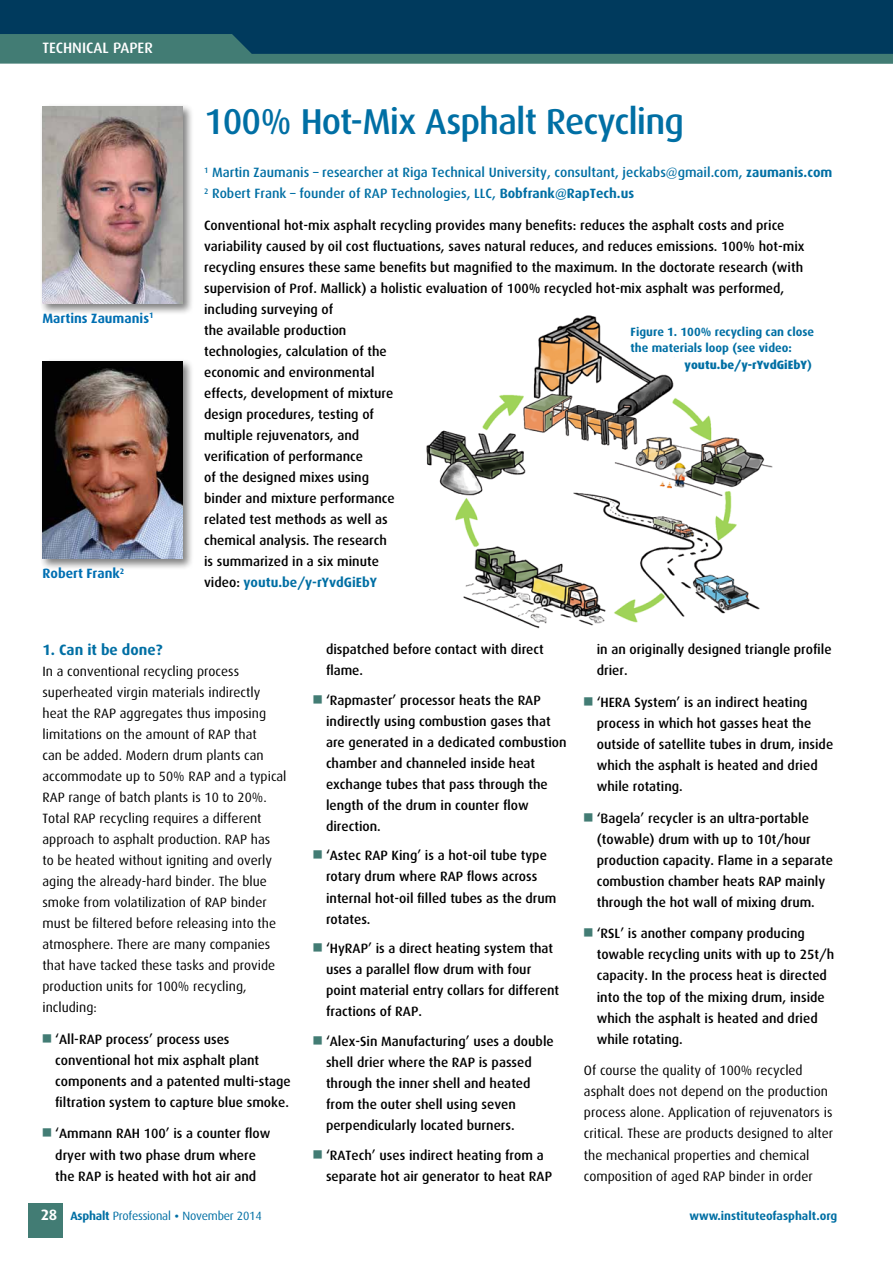
<style>
.page{position:relative;width:893px;height:1263px;background:#fff}
.page>*{position:absolute;margin:0;border:0;box-sizing:border-box;transform-origin:0 0}
.t1{font:500 36px "Dax";letter-spacing:-.025em;color:#006fa4}
.t2{font:500 15px "Dax";color:#fff}
.Copy{font:700 15px "Dax";color:#006fa4}
.Copy-2{font:500 13.5px/21px "Dax";color:#000}
.Copy-3{font:13.5px/21px "Dax";color:#000}
.Copy-4{font:500 13.5px/21px "Dax";color:#006fa4}
.t3{font:700 13.5px "Dax";color:#006fb2}
.Copy-5{font:700 12px "Dax";color:#006fa4}
.t4{font:12px "Dax";letter-spacing:-.02em;color:#006fa4}
.Copy-6{font:800 12px "Dax";color:#006fa4}
.s1{font-weight:700}
.s2{font-weight:700;color:#006fa4}
.s3{font-family:"Universal Newswith Comm Pi";font-weight:400;font-size:16.5px;color:#427c74}
.s4{font-weight:700;font-size:15px;color:#fff}
.s5{font-size:16.5px}
</style>
<div class="page">
<div style="left:29px;top:1203px;width:34px;height:34px;background:#427c74"></div>
<div style="left:0;top:0;width:893px;height:60px;background:#003a5d"></div>
<svg style="left:0;top:34px;width:893px;height:30px"></svg>
<div style="left:40px;top:103px;width:155px;height:213px;background:#000;opacity:.5"></div>
<img style="left:43px;top:106px;width:140px;height:198px">
<div style="left:40px;top:359px;width:155px;height:212px;background:#000;opacity:.5"></div>
<img style="left:43px;top:361px;width:140px;height:198px">
<img style="left:426px;top:315px;width:347px;height:313px">
<p class="t2" style="left:43px;top:40px;width:112px">TECHNICAL PAPER</p>
<p class="t3" style="left:43px;top:311px;width:113px">Martins Zaumanis<sup>1</sup></p>
<p class="t3" style="left:43px;top:566px;width:83px">Robert Frank<sup>2</sup></p>
<p class="t1" style="left:204px;top:101px;width:481px">100% Hot-Mix Asphalt Recycling</p>
<p class="Copy-4" style="left:204px;top:162px;width:630px"><sup>1</sup> Martin Zaumanis – researcher at Riga Technical University, consultant, jeckabs@gmail.com, <span class="s1">zaumanis.com<br></span><sup>2</sup> Robert Frank – founder of RAP Technologies, LLC, <span class="s1">Bobfrank@RapTech.us</span></p>
<p class="Copy-2" style="left:204px;top:215px;width:602px">Conventional hot-mix asphalt recycling provides many benefits: reduces the asphalt costs and price variability caused by oil cost fluctuations, saves natural reduces, and reduces emissions. 100% hot-mix recycling ensures these same benefits but magnified to the maximum. In the doctorate research (with supervision of Prof. Mallick) a holistic evaluation of 100% recycled hot-mix asphalt was performed, including surveying of<br>the available production<br>technologies, calculation of the<br>economic and environmental<br>effects, development of mixture<br>design procedures, testing of<br>multiple rejuvenators, and<br>verification of performance<br>of the designed mixes using<br>binder and mixture performance<br>related test methods as well as<br>chemical analysis. The research<br>is summarized in a six minute<br>video: <span class="s2">youtu.be/y-rYvdGiEbY</span></p>
<p class="Copy-5" style="left:631px;top:325px;width:185px">Figure 1. 100% recycling can close</p>
<p class="Copy-5" style="left:631px;top:341px;width:163px">the materials loop (see video:</p>
<p class="Copy-6" style="left:685px;top:358px;width:129px">youtu.be/y-rYvdGiEbY<span class="s1">)</span></p>
<p class="Copy" style="left:43px;top:641px;width:121px">1. Can it be done?</p>
<p class="Copy-3" style="left:43px;top:661px;width:246px">In a conventional recycling process superheated virgin materials indirectly heat the RAP aggregates thus imposing limitations on the amount of RAP that<br>can be added. Modern drum plants can accommodate up to 50% RAP and a typical RAP range of batch plants is 10 to 20%.<br>Total RAP recycling requires a different approach to asphalt production. RAP has<br>to be heated without igniting and overly aging the already-hard binder. The blue smoke from volatilization of RAP binder must be filtered before releasing into the atmosphere. There are many companies that have tacked these tasks and provide production units for 100% recycling, including:</p>
<p class="Copy-2" style="left:55px;top:1029px;width:237px;text-indent:-13px"><span class="s3">n</span> ‘All-RAP process’ process uses conventional hot mix asphalt plant components and a patented multi-stage filtration system to capture blue smoke.</p>
<p class="Copy-2" style="left:43px;top:1123px;width:229px;text-align:center"><span class="s3">n</span> ‘Ammann RAH 100’ is a counter flow dryer with two phase drum where<br>the RAP is heated with hot air and</p>
<p class="Copy-2" style="left:326px;top:639px;width:219px">dispatched before contact with direct flame.</p>
<p class="Copy-2" style="left:326px;top:689px;width:242px;text-indent:-13px"><span class="s3">n</span> ‘Rapmaster’ processor heats the RAP indirectly using combustion gases that are generated in a dedicated combustion chamber and channeled inside heat exchange tubes that pass through the length of the drum in counter flow direction.</p>
<p class="Copy-2" style="left:326px;top:845px;width:232px;text-indent:-13px"><span class="s3">n</span> ‘Astec RAP King’ is a hot-oil tube type rotary drum where RAP flows across internal hot-oil filled tubes as the drum rotates.</p>
<p class="Copy-2" style="left:326px;top:938px;width:235px;text-indent:-13px"><span class="s3">n</span> ‘HyRAP’ is a direct heating system that uses a parallel flow drum with four point material entry collars for different fractions of RAP.</p>
<p class="Copy-2" style="left:326px;top:1031px;width:229px;text-indent:-13px"><span class="s3">n</span> ‘Alex-Sin Manufacturing’ uses a double shell drier where the RAP is passed through the inner shell and heated from the outer shell using seven perpendicularly located burners.</p>
<p class="Copy-2" style="left:326px;top:1144px;width:228px;text-indent:-13px"><span class="s3">n</span> ‘RATech’ uses indirect heating from a separate hot air generator to heat RAP</p>
<p class="Copy-2" style="left:597px;top:639px;width:236px">in an originally designed triangle profile drier.</p>
<p class="Copy-2" style="left:597px;top:691px;width:238px;text-indent:-13px"><span class="s3">n</span> ‘HERA System’ is an indirect heating process in which hot gasses heat the outside of satellite tubes in drum, inside which the asphalt is heated and dried while rotating.</p>
<p class="Copy-2" style="left:597px;top:807px;width:238px;text-indent:-13px"><span class="s3">n</span> ‘Bagela’ recycler is an ultra-portable (towable) drum with up to 10t/hour production capacity. Flame in a separate combustion chamber heats RAP mainly through the hot wall of mixing drum.</p>
<p class="Copy-2" style="left:597px;top:923px;width:239px;text-indent:-13px"><span class="s3">n</span> ‘RSL’ is another company producing towable recycling units with up to 25t/h capacity. In the process heat is directed into the top of the mixing drum, inside which the asphalt is heated and dried while rotating.</p>
<p class="Copy-3" style="left:584px;top:1060px;width:251px">Of course the quality of 100% recycled asphalt does not depend on the production process alone. Application of rejuvenators is critical. These are products designed to alter the mechanical properties and chemical composition of aged RAP binder in order</p>
<p class="t4" style="left:41px;top:1210px;width:222px"><span class="s4">28</span> <span class="s1">Asphalt</span> Professional <span class="s5">•</span> November 2014</p>
<p class="Copy-5" style="left:689px;top:1209px;width:149px">www.instituteofasphalt.org</p>
</div>
